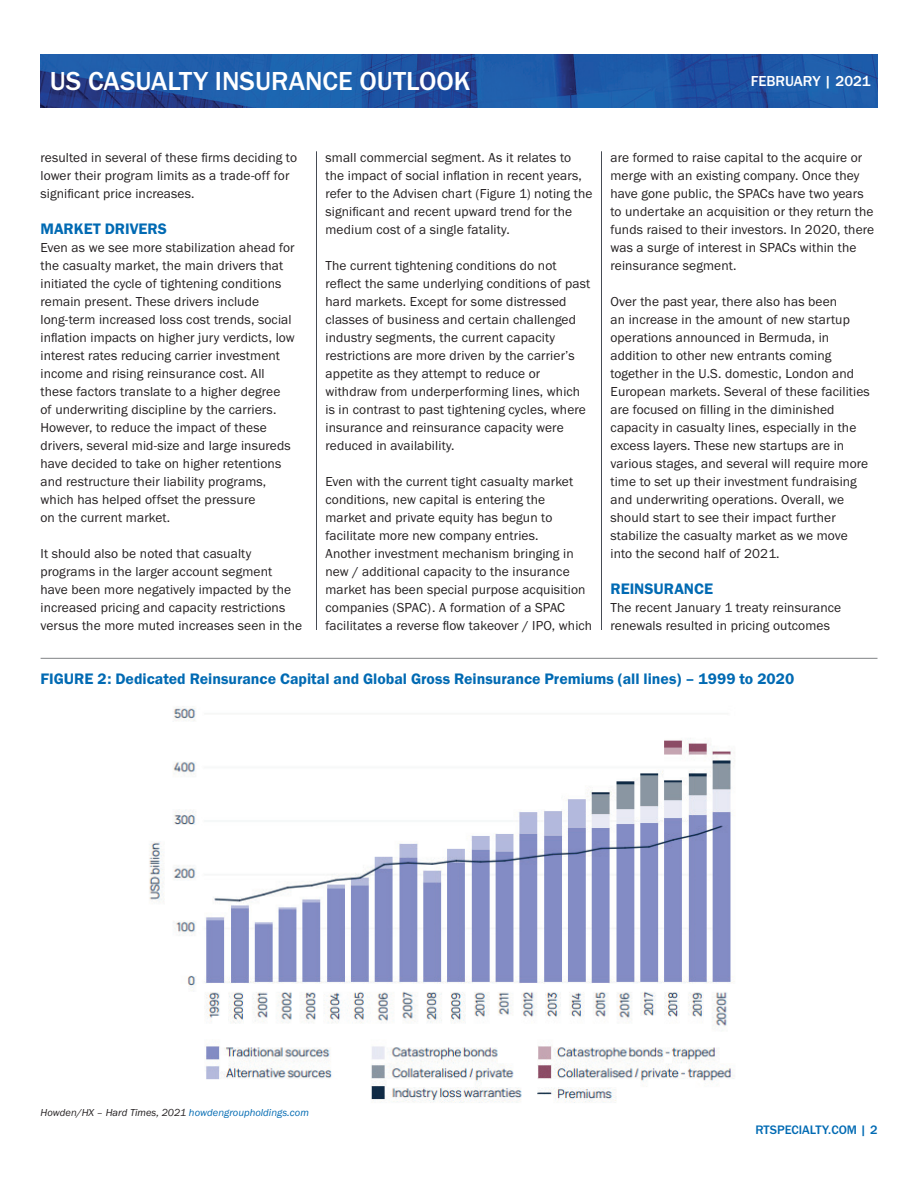
<style>
.page{position:relative;width:918px;height:1188px;background:#fff}
.page>*{position:absolute;margin:0;border:0;box-sizing:border-box;transform-origin:0 0}
.t1{font:500 27px "Franklin Gothic URW";color:#fff}
.t2{font:15.75px "Franklin Gothic URW Dem";color:#016ab3}
.t3{font:500 15px "Franklin Gothic URW";color:#fff}
.t4{font:13.5px/18px "Franklin Gothic URW Boo";letter-spacing:.01em;color:#231f20}
.t5{font:500 12.75px "Franklin Gothic URW";color:#016ab3}
.t6{font:10.5px "Franklin Gothic URW Boo Ita";color:#231f20}
.s1{color:#006ab2}
</style>
<div class="page">
<img style="left:40px;top:54px;width:838px;height:54px">
<img style="left:149px;top:708px;width:586px;height:395px">
<hr style="left:316px;top:151px;width:1px;height:479px;background:#464b54">
<hr style="left:41px;top:658px;width:837px;height:1px;background:#808285">
<hr style="left:601px;top:151px;width:1px;height:479px;background:#464b54">
<h1 class="t1" style="left:50px;top:64px;width:422px">US CASUALTY INSURANCE OUTLOOK</h1>
<p class="t3" style="left:751px;top:72px;width:121px">FEBRUARY | 2021</p>
<p class="t4" style="left:40px;top:148px;width:258px">resulted in several of these firms deciding to lower their program limits as a trade-off for significant price increases.</p>
<p class="t2" style="left:40px;top:219px;width:128px">MARKET DRIVERS</p>
<p class="t4" style="left:40px;top:238px;width:256px">Even as we see more stabilization ahead for the casualty market, the main drivers that initiated the cycle of tightening conditions remain present. These drivers include long-term increased loss cost trends, social inflation impacts on higher jury verdicts, low interest rates reducing carrier investment income and rising reinsurance cost. All these factors translate to a higher degree of underwriting discipline by the carriers.<br>However, to reduce the impact of these drivers, several mid-size and large insureds have decided to take on higher retentions and restructure their liability programs, which has helped offset the pressure<br>on the current market.</p>
<p class="t4" style="left:40px;top:544px;width:263px">It should also be noted that casualty programs in the larger account segment have been more negatively impacted by the increased pricing and capacity restrictions versus the more muted increases seen in the</p>
<p class="t4" style="left:326px;top:148px;width:269px">small commercial segment. As it relates to the impact of social inflation in recent years, refer to the Advisen chart (Figure 1) noting the significant and recent upward trend for the medium cost of a single fatality.</p>
<p class="t4" style="left:326px;top:256px;width:266px">The current tightening conditions do not reflect the same underlying conditions of past hard markets. Except for some distressed classes of business and certain challenged industry segments, the current capacity restrictions are more driven by the carrier’s appetite as they attempt to reduce or withdraw from underperforming lines, which is in contrast to past tightening cycles, where insurance and reinsurance capacity were reduced in availability.</p>
<p class="t4" style="left:326px;top:472px;width:268px">Even with the current tight casualty market conditions, new capital is entering the<br>market and private equity has begun to facilitate more new company entries.<br>Another investment mechanism bringing in new / additional capacity to the insurance market has been special purpose acquisition companies (SPAC). A formation of a SPAC facilitates a reverse flow takeover / IPO, which</p>
<p class="t4" style="left:610px;top:148px;width:265px">are formed to raise capital to the acquire or merge with an existing company. Once they have gone public, the SPACs have two years to undertake an acquisition or they return the funds raised to their investors. In 2020, there was a surge of interest in SPACs within the reinsurance segment.</p>
<p class="t4" style="left:610px;top:292px;width:261px">Over the past year, there also has been<br>an increase in the amount of new startup operations announced in Bermuda, in addition to other new entrants coming together in the U.S. domestic, London and European markets. Several of these facilities are focused on filling in the diminished capacity in casualty lines, especially in the excess layers. These new startups are in various stages, and several will require more time to set up their investment fundraising and underwriting operations. Overall, we should start to see their impact further stabilize the casualty market as we move into the second half of 2021.</p>
<p class="t2" style="left:610px;top:579px;width:104px">REINSURANCE</p>
<p class="t4" style="left:610px;top:598px;width:232px">The recent January 1 treaty reinsurance renewals resulted in pricing outcomes</p>
<p class="t2" style="left:41px;top:669px;width:755px">FIGURE 2: Dedicated Reinsurance Capital and Global Gross Reinsurance Premiums (all lines) – 1999 to 2020</p>
<p class="t6" style="left:40px;top:1106px;width:270px">Howden/HX – Hard Times, 2021 <span class="s1">howdengroupholdings.com</span></p>
<p class="t5" style="left:755px;top:1122px;width:124px">RTSPECIALTY.COM | 2</p>
</div>
